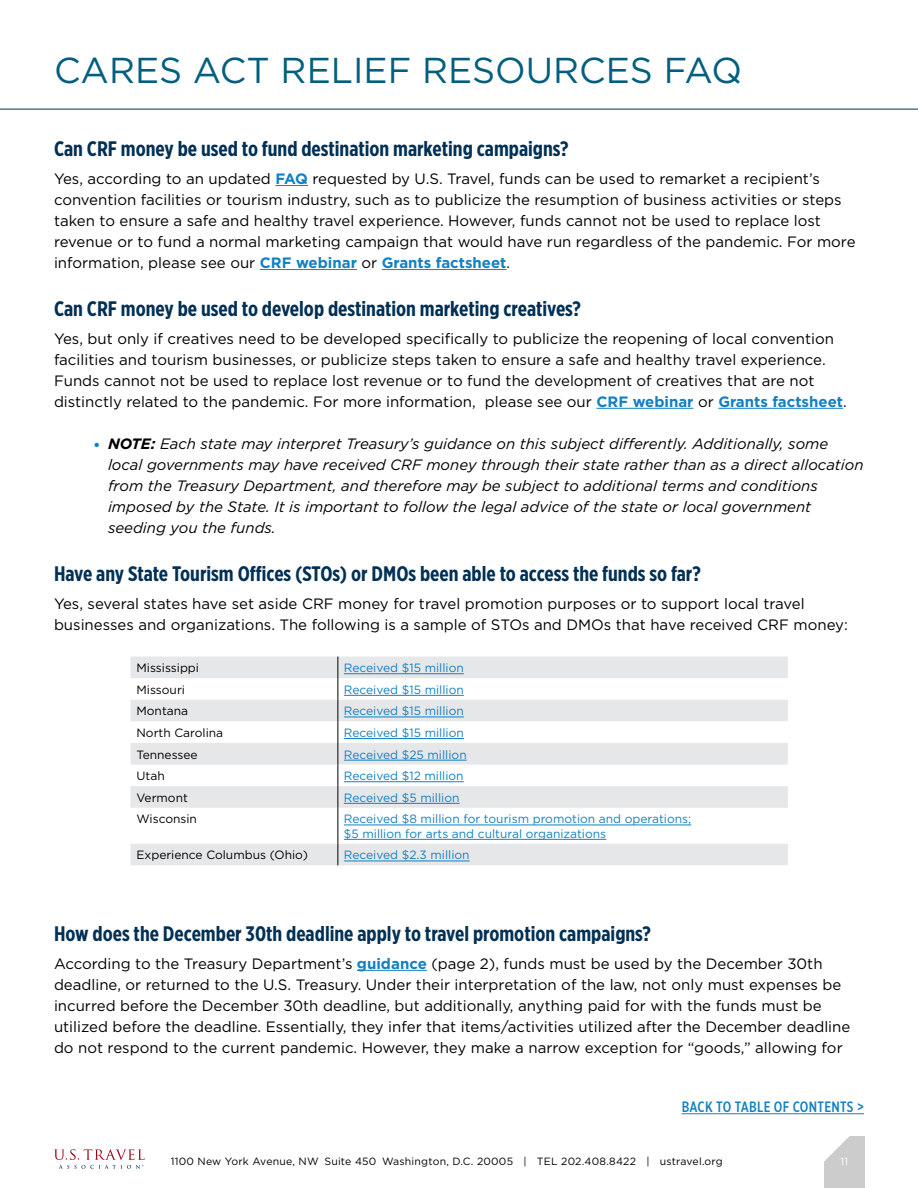
<style>
.page{position:relative;width:918px;height:1188px;background:#fff}
.page>*{position:absolute;margin:0;border:0;box-sizing:border-box;transform-origin:0 0}
.t1{font:36px "Gotham";color:#005f7e}
.t2{font:700 21px "Gotham X Narrow";color:#003055}
.t3{font:15px/21px "Gotham";color:#000}
.t4{font:italic 15px/21px "Gotham";color:#000}
.t5{font:500 15px "Gotham X Narrow";letter-spacing:.02em;color:#1380c4}
.t6{font:12px/14.4px "Gotham";color:#1380c4}
.t7{font:12px "Gotham";color:#000}
.t8{font:10.5px "Gotham";letter-spacing:.02em;color:#000}
.t9{font:10.5px "Gotham";color:#fff}
.s1{font-weight:700;color:#1380c4}
.s2{color:#1380c4}
.s3{font-weight:700}
</style>
<div class="page">
<div style="left:824px;top:1137px;width:40px;height:51px;background:#ccc"></div>
<svg style="left:54px;top:1149px;width:91px;height:20px"></svg>
<svg style="left:824px;top:1136px;width:28px;height:26px"></svg>
<hr style="left:0;top:109px;width:918px;height:1px;background:#003055">
<hr style="left:682px;top:1113px;width:182px;height:1px;background:#1380c4">
<hr style="left:275px;top:185px;width:33px;height:1px;background:#1380c4">
<hr style="left:260px;top:269px;width:97px;height:1px;background:#1380c4">
<hr style="left:382px;top:269px;width:125px;height:1px;background:#1380c4">
<hr style="left:596px;top:408px;width:98px;height:1px;background:#1380c4">
<hr style="left:718px;top:408px;width:125px;height:1px;background:#1380c4">
<hr style="left:357px;top:970px;width:70px;height:1px;background:#1380c4">
<svg style="left:130px;top:657px;width:658px;height:208px;fill:#e6e7e8"></svg>
<svg style="left:338px;top:657px;width:1px;height:151px"></svg>
<hr style="left:338px;top:808px;width:1px;height:36px;background:#000">
<svg style="left:338px;top:844px;width:1px;height:21px"></svg>
<hr style="left:344px;top:673px;width:120px;height:1px;background:#1380c4">
<hr style="left:344px;top:695px;width:120px;height:1px;background:#1380c4">
<hr style="left:344px;top:717px;width:120px;height:1px;background:#1380c4">
<hr style="left:344px;top:738px;width:120px;height:1px;background:#1380c4">
<hr style="left:344px;top:760px;width:123px;height:1px;background:#1380c4">
<hr style="left:344px;top:781px;width:120px;height:1px;background:#1380c4">
<hr style="left:344px;top:803px;width:116px;height:1px;background:#1380c4">
<hr style="left:344px;top:825px;width:347px;height:1px;background:#1380c4">
<hr style="left:344px;top:839px;width:262px;height:1px;background:#1380c4">
<hr style="left:344px;top:861px;width:126px;height:1px;background:#1380c4">
<h1 class="t1" style="left:54px;top:47px;width:690px">CARES ACT RELIEF RESOURCES FAQ</h1>
<h2 class="t2" style="left:54px;top:136px;width:516px">Can CRF money be used to fund destination marketing campaigns?</h2>
<p class="t3" style="left:54px;top:168px;width:803px">Yes, according to an updated <span class="s1">FAQ</span> requested by U.S. Travel, funds can be used to remarket a recipient’s convention facilities or tourism industry, such as to publicize the resumption of business activities or steps taken to ensure a safe and healthy travel experience. However, funds cannot not be used to replace lost revenue or to fund a normal marketing campaign that would have run regardless of the pandemic. For more information, please see our <span class="s1">CRF webinar</span> or <span class="s1">Grants factsheet</span>.</p>
<h2 class="t2" style="left:54px;top:296px;width:528px">Can CRF money be used to develop destination marketing creatives?</h2>
<p class="t3" style="left:54px;top:328px;width:794px">Yes, but only if creatives need to be developed specifically to publicize the reopening of local convention facilities and tourism businesses, or publicize steps taken to ensure a safe and healthy travel experience.<br>Funds cannot not be used to replace lost revenue or to fund the development of creatives that are not distinctly related to the pandemic. For more information, please see our <span class="s1">CRF webinar</span> or <span class="s1">Grants factsheet</span>.</p>
<p class="t4" style="left:108px;top:433px;width:757px;text-indent:-13px"><span class="s2">●</span> <span class="s3">NOTE:</span> Each state may interpret Treasury’s guidance on this subject differently. Additionally, some local governments may have received CRF money through their state rather than as a direct allocation from the Treasury Department, and therefore may be subject to additional terms and conditions imposed by the State. It is important to follow the legal advice of the state or local government seeding you the funds.</p>
<h2 class="t2" style="left:54px;top:560px;width:648px">Have any State Tourism Offices (STOs) or DMOs been able to access the funds so far?</h2>
<p class="t3" style="left:54px;top:592px;width:795px">Yes, several states have set aside CRF money for travel promotion purposes or to support local travel businesses and organizations. The following is a sample of STOs and DMOs that have received CRF money:</p>
<p class="t7" style="left:136px;top:660px;width:64px">Mississippi</p>
<p class="t6" style="left:344px;top:660px;width:122px">Received $15 million</p>
<p class="t7" style="left:136px;top:682px;width:50px">Missouri</p>
<p class="t6" style="left:344px;top:682px;width:122px">Received $15 million</p>
<p class="t7" style="left:136px;top:703px;width:53px">Montana</p>
<p class="t6" style="left:344px;top:704px;width:122px">Received $15 million</p>
<p class="t7" style="left:136px;top:725px;width:88px">North Carolina</p>
<p class="t6" style="left:344px;top:725px;width:122px">Received $15 million</p>
<p class="t7" style="left:136px;top:747px;width:63px">Tennessee</p>
<p class="t6" style="left:344px;top:747px;width:124px">Received $25 million</p>
<p class="t7" style="left:136px;top:768px;width:30px">Utah</p>
<p class="t6" style="left:344px;top:768px;width:121px">Received $12 million</p>
<p class="t7" style="left:136px;top:790px;width:53px">Vermont</p>
<p class="t6" style="left:344px;top:790px;width:117px">Received $5 million</p>
<p class="t7" style="left:136px;top:811px;width:62px">Wisconsin</p>
<p class="t6" style="left:344px;top:812px;width:349px">Received $8 million for tourism promotion and operations; $5 million for arts and cultural organizations</p>
<p class="t7" style="left:136px;top:847px;width:173px">Experience Columbus (Ohio)</p>
<p class="t6" style="left:344px;top:848px;width:127px">Received $2.3 million</p>
<h2 class="t2" style="left:54px;top:921px;width:598px">How does the December 30th deadline apply to travel promotion campaigns?</h2>
<p class="t3" style="left:54px;top:953px;width:798px">According to the Treasury Department’s <span class="s1">guidance</span> (page 2), funds must be used by the December 30th deadline, or returned to the U.S. Treasury. Under their interpretation of the law, not only must expenses be incurred before the December 30th deadline, but additionally, anything paid for with the funds must be utilized before the deadline. Essentially, they infer that items/activities utilized after the December deadline do not respond to the current pandemic. However, they make a narrow exception for “goods,” allowing for</p>
<p class="t5" style="left:682px;top:1098px;width:184px">BACK TO TABLE OF CONTENTS &gt;</p>
<p class="t8" style="left:171px;top:1154px;width:553px">1100 New York Avenue, NW Suite 450 Washington, D.C. 20005 | TEL 202.408.8422 | ustravel.org</p>
<p class="t9" style="left:840px;top:1154px;width:9px">11</p>
</div>
